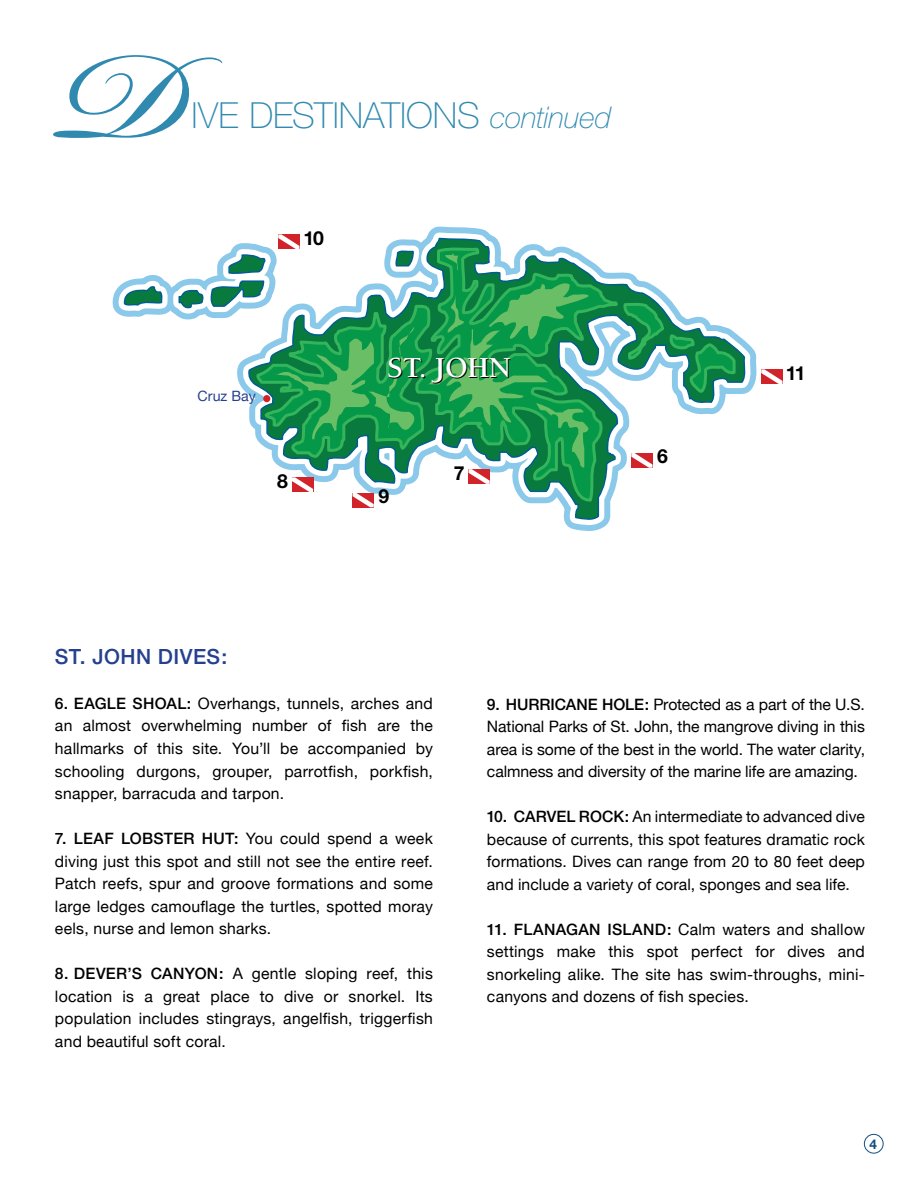
<style>
.page{position:relative;width:918px;height:1188px;background:#fff}
.page>*{position:absolute;margin:0;border:0;box-sizing:border-box;transform-origin:0 0}
.t1{font:192px "Bickham Script Pro";color:#308ab0}
.t2{font:100 36px "Helvetica Neue";color:#308ab0}
.t3{font:700 29.7px "Berkeley";color:#fff}
.t4{font:500 21px "Helvetica Neue";letter-spacing:.02em;color:#25408f}
.t5{font:700 19.35px "Helvetica Neue";color:#000}
.t6{font:15.75px/22.5px "Helvetica Neue";letter-spacing:.015em;color:#000;text-align:justify}
.t7{font:14.25px "Helvetica Neue";color:#25408f}
.t8{font:700 13.5px "Helvetica Neue CE";color:#154f7e}
.s1{font-style:italic;font-size:30px}
.s2{font-weight:500}
</style>
<div class="page">
<div style="left:864px;top:1134px;width:20px;height:20px;border:1px solid #154f7e;border-radius:50%"></div>
<svg style="left:113px;top:226px;width:644px;height:302px"></svg>
<svg style="left:123px;top:286px;width:40px;height:21px"></svg>
<svg style="left:178px;top:289px;width:26px;height:20px"></svg>
<svg style="left:228px;top:254px;width:20px;height:20px"></svg>
<svg style="left:248px;top:237px;width:499px;height:284px"></svg>
<svg style="left:395px;top:250px;width:19px;height:17px"></svg>
<svg style="left:414px;top:246px;width:205px;height:257px"></svg>
<svg style="left:622px;top:301px;width:115px;height:93px"></svg>
<svg style="left:445px;top:253px;width:13px;height:17px"></svg>
<svg style="left:631px;top:453px;width:22px;height:15px"></svg>
<svg style="left:210px;top:280px;width:379px;height:227px"></svg>
<svg style="left:278px;top:234px;width:21px;height:15px"></svg>
<svg style="left:782px;top:370px;width:1px;height:14px"></svg>
<svg style="left:761px;top:369px;width:21px;height:15px"></svg>
<h1 class="t1" style="left:62px;top:-42px;width:131px">D</h1>
<h2 class="t2" style="left:192px;top:94px;width:422px">IVE DESTINATIONS <span class="s1">continued</span></h2>
<p class="t5" style="left:303px;top:226px;width:22px">10</p>
<p class="t7" style="left:198px;top:388px;width:60px">Cruz Bay</p>
<p class="t5" style="left:277px;top:469px;width:12px">8</p>
<h3 class="t3" style="left:387px;top:352px;width:125px">ST. JOHN</h3>
<p class="t5" style="left:378px;top:484px;width:12px">9</p>
<p class="t5" style="left:454px;top:461px;width:12px">7</p>
<p class="t5" style="left:657px;top:445px;width:12px">6</p>
<p class="t5" style="left:786px;top:361px;width:21px">11</p>
<h3 class="t4" style="left:55px;top:644px;width:174px">ST. JOHN DIVES:</h3>
<p class="t6" style="left:55px;top:692px;width:379px"><span class="s2">6. EAGLE SHOAL:</span> Overhangs, tunnels, arches and an almost overwhelming number of fish are the hallmarks of this site. You’ll be accompanied by schooling durgons, grouper, parrotfish, porkfish, snapper, barracuda and tarpon.</p>
<p class="t6" style="left:55px;top:827px;width:379px"><span class="s2">7. LEAF LOBSTER HUT:</span> You could spend a week diving just this spot and still not see the entire reef.<br>Patch reefs, spur and groove formations and some large ledges camouflage the turtles, spotted moray eels, nurse and lemon sharks.</p>
<p class="t6" style="left:55px;top:962px;width:379px"><span class="s2">8. DEVER’S CANYON:</span> A gentle sloping reef, this location is a great place to dive or snorkel. Its population includes stingrays, angelfish, triggerfish and beautiful soft coral.</p>
<p class="t6" style="left:487px;top:692px;width:380px"><span class="s2">9. HURRICANE HOLE:</span> Protected as a part of the U.S.<br>National Parks of St. John, the mangrove diving in this area is some of the best in the world. The water clarity, calmness and diversity of the marine life are amazing.</p>
<p class="t6" style="left:487px;top:805px;width:380px"><span class="s2">10. CARVEL ROCK:</span> An intermediate to advanced dive because of currents, this spot features dramatic rock formations. Dives can range from 20 to 80 feet deep and include a variety of coral, sponges and sea life.</p>
<p class="t6" style="left:487px;top:917px;width:380px"><span class="s2">11. FLANAGAN ISLAND:</span> Calm waters and shallow settings make this spot perfect for dives and snorkeling alike. The site has swim-throughs, mini&shy;canyons and dozens of fish species.</p>
<p class="t8" style="left:869px;top:1135px;width:9px">4</p>
</div>
